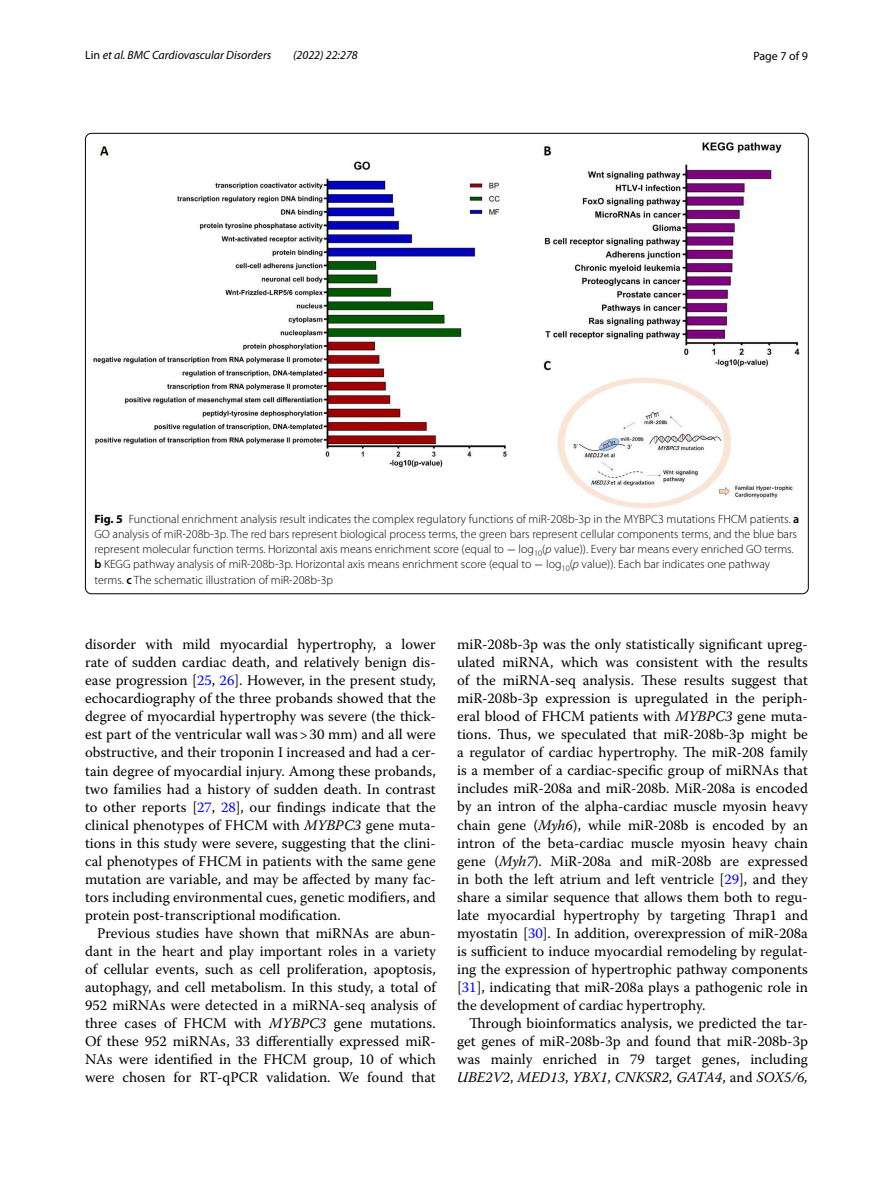
<style>
.page{position:relative;width:893px;height:1187px;background:#fff}
.page>*{position:absolute;margin:0;border:0;box-sizing:border-box;transform-origin:0 0}
.t1{font:14.7px/18px "Warnock Pro";color:#000;text-align:justify}
.t2{font:300 12px/15px "Myriad Pro";color:#000}
.t3{font:italic 12px "Myriad Pro";color:#000}
.t4{font:12px "Myriad Pro";color:#000}
.s1{font-style:normal}
.s2{font-weight:700}
.s3{font-weight:600}
.s4{font-family:"MTSY";font-weight:400}
.s5{font-style:italic}
.s6{color:#00f}
</style>
<div class="page">
<img style="left:94px;top:142px;width:706px;height:366px">
<p class="t3" style="left:85px;top:48px;width:188px"><span class="s1">Lin</span> et al. BMC Cardiovascular Disorders</p>
<p class="t3" style="left:293px;top:48px;width:66px">(2022) 22:278</p>
<p class="t4" style="left:753px;top:48px;width:56px">Page 7 of 9</p>
<p class="t2" style="left:94px;top:512px;width:706px"><span class="s2">Fig. 5</span> Functional enrichment analysis result indicates the complex regulatory functions of miR-208b-3p in the MYBPC3 mutations FHCM patients. <span class="s3">a </span>GO analysis of miR-208b-3p. The red bars represent biological process terms, the green bars represent cellular components terms, and the blue bars represent molecular function terms. Horizontal axis means enrichment score (equal to <span class="s4">−</span> -log<sub>10</sub>(<span class="s5">p</span> value)). Every bar means every enriched GO terms. <span class="s3">b</span> KEGG pathway analysis of miR-208b-3p. Horizontal axis means enrichment score (equal to <span class="s4">−</span> -log<sub>10</sub>(<span class="s5">p</span> value)). Each bar indicates one pathway terms. <span class="s3">c</span> The schematic illustration of miR-208b-3p</p>
<p class="t1" style="left:85px;top:635px;width:352px">disorder with mild myocardial hypertrophy, a lower rate of sudden cardiac death, and relatively benign dis&shy;ease progression [<span class="s6">25</span>, <span class="s6">26</span>]. However, in the present study, echocardiography of the three probands showed that the degree of myocardial hypertrophy was severe (the thick&shy;est part of the ventricular wall was&gt;30 mm) and all were obstructive, and their troponin I increased and had a cer&shy;tain degree of myocardial injury. Among these probands, two families had a history of sudden death. In contrast to other reports [<span class="s6">27</span>, <span class="s6">28</span>], our findings indicate that the clinical phenotypes of FHCM with <span class="s5">MYBPC3</span> gene muta&shy;tions in this study were severe, suggesting that the clini&shy;cal phenotypes of FHCM in patients with the same gene mutation are variable, and may be affected by many fac&shy;tors including environmental cues, genetic modifiers, and protein post-transcriptional modification.</p>
<p class="t1" style="left:85px;top:923px;width:352px;text-indent:12px">Previous studies have shown that miRNAs are abun&shy;dant in the heart and play important roles in a variety of cellular events, such as cell proliferation, apoptosis, autophagy, and cell metabolism. In this study, a total of 952 miRNAs were detected in a miRNA-seq analysis of three cases of FHCM with <span class="s5">MYBPC3</span> gene mutations.<br>Of these 952 miRNAs, 33 differentially expressed miR-NAs were identified in the FHCM group, 10 of which were chosen for RT-qPCR validation. We found that</p>
<p class="t1" style="left:457px;top:635px;width:352px">miR-208b-3p was the only statistically significant upreg&shy;ulated miRNA, which was consistent with the results of the miRNA-seq analysis. These results suggest that miR-208b-3p expression is upregulated in the periph&shy;eral blood of FHCM patients with <span class="s5">MYBPC3</span> gene muta&shy;tions. Thus, we speculated that miR-208b-3p might be a regulator of cardiac hypertrophy. The miR-208 family is a member of a cardiac-specific group of miRNAs that includes miR-208a and miR-208b. MiR-208a is encoded by an intron of the alpha-cardiac muscle myosin heavy chain gene (<span class="s5">Myh6</span>), while miR-208b is encoded by an intron of the beta-cardiac muscle myosin heavy chain gene (<span class="s5">Myh7</span>). MiR-208a and miR-208b are expressed in both the left atrium and left ventricle [<span class="s6">29</span>], and they share a similar sequence that allows them both to regu&shy;late myocardial hypertrophy by targeting Thrap1 and myostatin [<span class="s6">30</span>]. In addition, overexpression of miR-208a is sufficient to induce myocardial remodeling by regulat&shy;ing the expression of hypertrophic pathway components [<span class="s6">31</span>], indicating that miR-208a plays a pathogenic role in the development of cardiac hypertrophy.</p>
<p class="t1" style="left:457px;top:1013px;width:352px;text-indent:12px">Through bioinformatics analysis, we predicted the tar&shy;get genes of miR-208b-3p and found that miR-208b-3p was mainly enriched in 79 target genes, including <span class="s5">UBE2V2</span>, <span class="s5">MED13</span>, <span class="s5">YBX1</span>, <span class="s5">CNKSR2</span>, <span class="s5">GATA4</span>, and <span class="s5">SOX5/6,</span></p>
</div>
